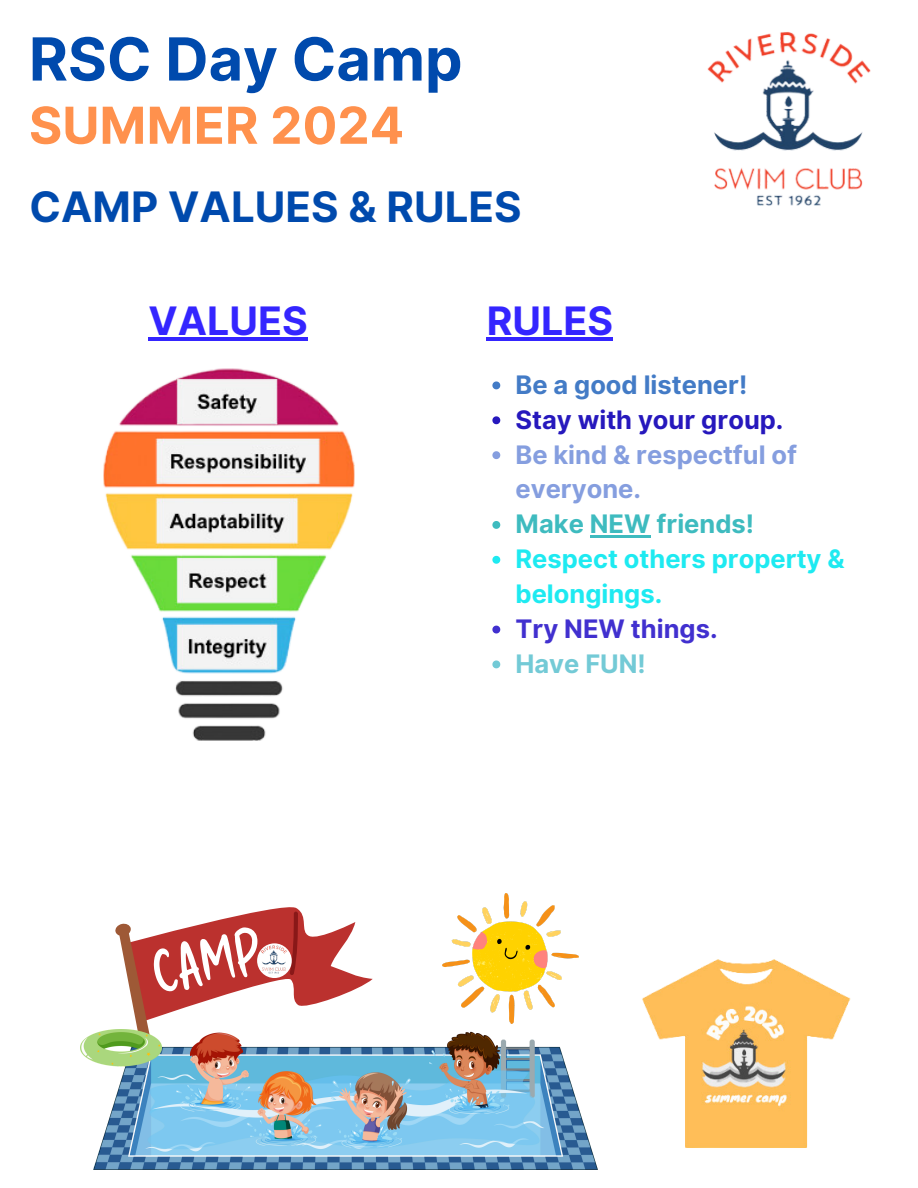
<style>
.page{position:relative;width:918px;height:1188px;background:#fff}
.page>*{position:absolute;margin:0;border:0;box-sizing:border-box;transform-origin:0 0}
.t1{font:700 59.4px "Inter";color:#004aad}
.t2{font:700 51px "Inter";color:#ff914d}
.t3{font:700 42px "Inter";color:#004aad}
.t4{font:700 39.3px "Inter";color:#3425ff}
.t5{font:700 25.5px/34.8px "Inter";color:#1eeaf1}
.t6{font:700 25.5px/34.8px "Inter";color:#859edf}
.t7{font:700 25.5px "Inter";color:#2618bd}
.t8{font:700 25.5px "Inter";color:#437bc6}
.t9{font:700 25.5px "Inter";color:#3ebbbf}
.t10{font:700 25.5px "Inter";color:#4130cf}
.t11{font:700 25.5px "Inter";color:#73cad6}
</style>
<div class="page">
<img style="left:707px;top:32px;width:164px;height:174px">
<img style="left:103px;top:368px;width:252px;height:373px">
<hr style="left:487px;top:337px;width:126px;height:4px;background:#3425ff">
<svg style="left:492px;top:381px;width:8px;height:8px"></svg>
<svg style="left:492px;top:416px;width:8px;height:8px"></svg>
<svg style="left:492px;top:451px;width:8px;height:8px"></svg>
<svg style="left:492px;top:521px;width:8px;height:8px"></svg>
<hr style="left:590px;top:536px;width:61px;height:2px;background:#3ebbbf">
<svg style="left:492px;top:556px;width:8px;height:8px"></svg>
<svg style="left:492px;top:626px;width:8px;height:7px"></svg>
<svg style="left:492px;top:660px;width:8px;height:8px"></svg>
<hr style="left:149px;top:337px;width:159px;height:4px;background:#3425ff">
<svg style="left:115px;top:907px;width:258px;height:122px"></svg>
<img style="left:80px;top:1029px;width:517px;height:140px">
<img style="left:442px;top:894px;width:137px;height:129px">
<svg style="left:257px;top:943px;width:35px;height:35px"></svg>
<img style="left:259px;top:946px;width:31px;height:30px">
<img style="left:642px;top:959px;width:209px;height:189px">
<h2 class="t1" style="left:29px;top:23px;width:435px">RSC Day Camp</h2>
<p class="t2" style="left:29px;top:95px;width:377px">SUMMER 2024</p>
<h3 class="t3" style="left:29px;top:182px;width:494px">CAMP VALUES &amp; RULES</h3>
<p class="t4" style="left:149px;top:297px;width:161px">VALUES</p>
<p class="t4" style="left:487px;top:297px;width:128px">RULES</p>
<h3 class="t8" style="left:516px;top:369px;width:233px">Be a good listener!</h3>
<p class="t7" style="left:516px;top:404px;width:270px">Stay with your group.</p>
<p class="t6" style="left:516px;top:437px;width:283px">Be kind &amp; respectful of everyone.</p>
<p class="t9" style="left:516px;top:509px;width:240px">Make NEW friends!</p>
<p class="t5" style="left:516px;top:542px;width:331px">Respect others property &amp; belongings.</p>
<p class="t10" style="left:516px;top:613px;width:204px">Try NEW things.</p>
<p class="t11" style="left:516px;top:648px;width:132px">Have FUN!</p>
</div>
